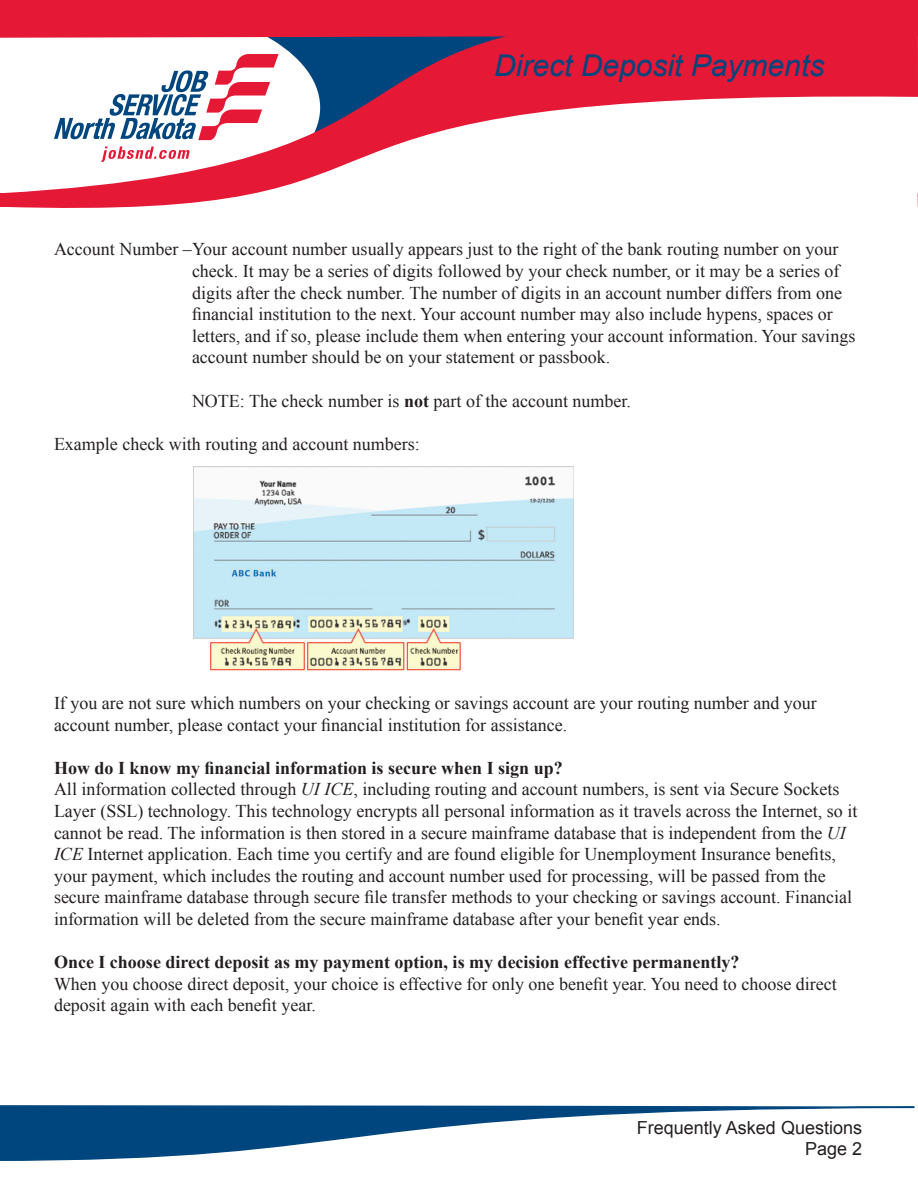
<style>
.page{position:relative;width:918px;height:1188px;background:#fff}
.page>*{position:absolute;margin:0;border:0;box-sizing:border-box;transform-origin:0 0}
.t1{font:italic 30px "Arial";color:#00467e}
.t2{font:18px/21.6px "Times New Roman";color:#231f20}
.t3{font:700 18px "Times New Roman";color:#231f20}
.t4{font:18px "Arial";color:#231f20}
.s1{font-weight:700}
.s2{font-style:italic}
</style>
<div class="page">
<svg style="left:0;top:1105px;width:915px;height:56px"></svg>
<svg style="left:0;top:0;width:918px;height:208px"></svg>
<img style="left:194px;top:467px;width:379px;height:204px">
<p class="t1" style="left:494px;top:46px;width:332px">Direct Deposit Payments</p>
<p class="t2" style="left:192px;top:238px;width:665px;text-indent:-138px">Account Number –Your account number usually appears just to the right of the bank routing number on your check. It may be a series of digits followed by your check number, or it may be a series of digits after the check number. The number of digits in an account number differs from one financial institution to the next. Your account number may also include hypens, spaces or letters, and if so, please include them when entering your account information. Your savings account number should be on your statement or passbook.</p>
<p class="t2" style="left:192px;top:390px;width:441px">NOTE: The check number is <span class="s1">not</span> part of the account number.</p>
<p class="t2" style="left:54px;top:433px;width:367px">Example check with routing and account numbers:</p>
<p class="t2" style="left:54px;top:692px;width:764px">If you are not sure which numbers on your checking or savings account are your routing number and your account number, please contact your financial institution for assistance.</p>
<p class="t3" style="left:54px;top:755px;width:510px">How do I know my financial information is secure when I sign up?</p>
<p class="t2" style="left:54px;top:778px;width:805px">All information collected through <span class="s2">UI ICE</span>, including routing and account numbers, is sent via Secure Sockets Layer (SSL) technology. This technology encrypts all personal information as it travels across the Internet, so it cannot be read. The information is then stored in a secure mainframe database that is independent from the <span class="s2">UI ICE</span> Internet application. Each time you certify and are found eligible for Unemployment Insurance benefits, your payment, which includes the routing and account number used for processing, will be passed from the secure mainframe database through secure file transfer methods to your checking or savings account. Financial information will be deleted from the secure mainframe database after your benefit year ends.</p>
<p class="t3" style="left:54px;top:950px;width:687px">Once I choose direct deposit as my payment option, is my decision effective permanently?</p>
<p class="t2" style="left:54px;top:973px;width:784px">When you choose direct deposit, your choice is effective for only one benefit year. You need to choose direct deposit again with each benefit year.</p>
<p class="t4" style="left:637px;top:1115px;width:227px">Frequently Asked Questions</p>
<p class="t4" style="left:805px;top:1137px;width:59px">Page 2</p>
</div>
